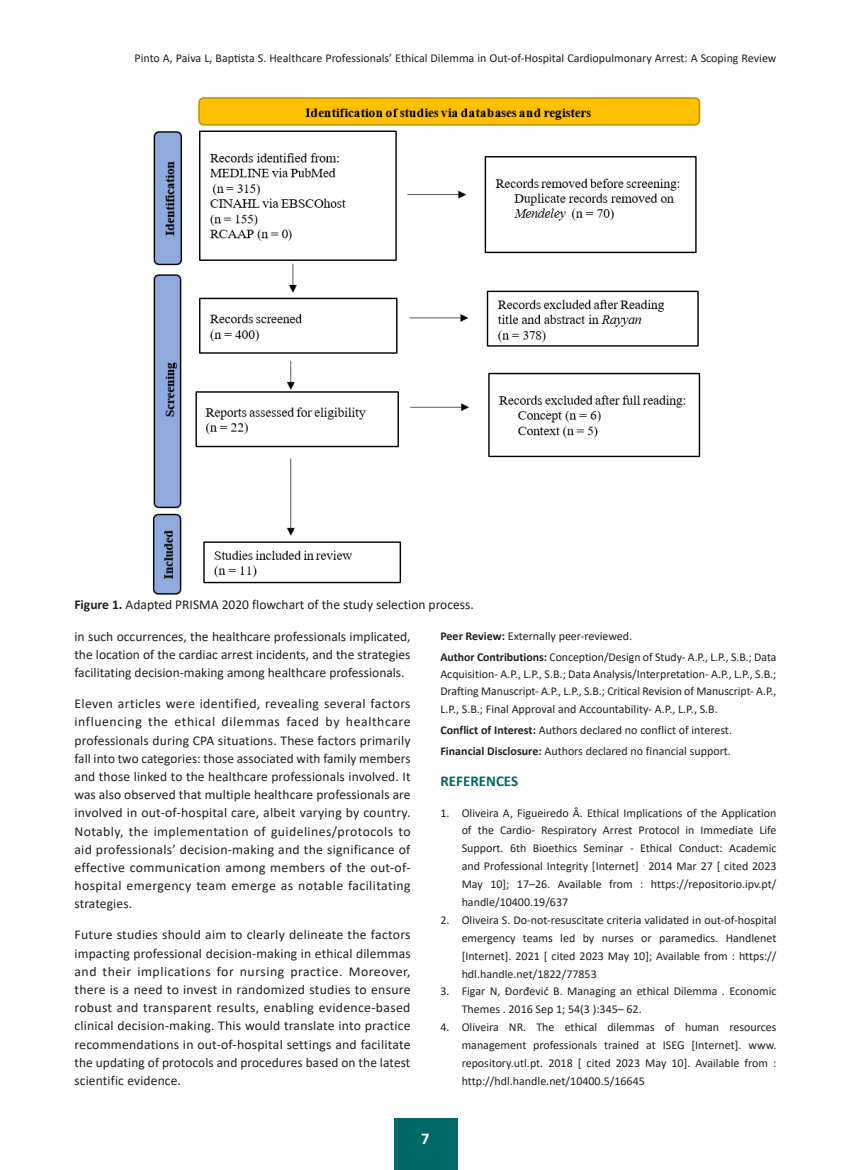
<style>
.page{position:relative;width:851px;height:1170px;background:#fff}
.page>*{position:absolute;margin:0;border:0;box-sizing:border-box;transform-origin:0 0}
.t1{font:700 16.5px "Calibri";color:#fff}
.İç_başlılk_1{font:700 15px "Calibri";color:#006866}
.Ana_metin{font:13.5px/18.1px "Calibri";color:#231f20;text-align:justify}
.References{font:12px/17.9px "Calibri";color:#231f20;text-align:justify}
.Onam{font:12px/17.1px "Calibri";color:#231f20;text-align:justify}
.s1{font-weight:700}
</style>
<div class="page">
<div style="left:393px;top:1118px;width:64px;height:51px;background:#006866"></div>
<img style="left:153px;top:97px;width:548px;height:498px">
<p class="References" style="left:134px;top:49px;width:643px">Pinto A, Paiva L, Baptista S. Healthcare Professionals’ Ethical Dilemma in Out-of-Hospital Cardiopulmonary Arrest: A Scoping Review</p>
<p class="Ana_metin" style="left:74px;top:595px;width:401px"><span class="s1">Figure 1.</span> Adapted PRISMA 2020 flowchart of the study selection process.</p>
<p class="Ana_metin" style="left:74px;top:627px;width:337px">in such occurrences, the healthcare professionals implicated, the location of the cardiac arrest incidents, and the strategies facilitating decision-making among healthcare professionals.</p>
<p class="Ana_metin" style="left:74px;top:694px;width:337px">Eleven articles were identified, revealing several factors influencing the ethical dilemmas faced by healthcare professionals during CPA situations. These factors primarily fall into two categories: those associated with family members and those linked to the healthcare professionals involved. It was also observed that multiple healthcare professionals are involved in out-of-hospital care, albeit varying by country.<br>Notably, the implementation of guidelines/protocols to aid professionals’ decision-making and the significance of effective communication among members of the out-of&shy;hospital emergency team emerge as notable facilitating strategies.</p>
<p class="Ana_metin" style="left:74px;top:925px;width:337px">Future studies should aim to clearly delineate the factors impacting professional decision-making in ethical dilemmas and their implications for nursing practice. Moreover, there is a need to invest in randomized studies to ensure robust and transparent results, enabling evidence-based clinical decision-making. This would translate into practice recommendations in out-of-hospital settings and facilitate the updating of protocols and procedures based on the latest scientific evidence.</p>
<p class="Onam" style="left:440px;top:627px;width:193px"><span class="s1">Peer Review:</span> Externally peer-reviewed.</p>
<p class="Onam" style="left:440px;top:648px;width:337px"><span class="s1">Author Contributions:</span> Conception/Design of Study- A.P., L.P., S.B.; Data Acquisition- A.P., L.P., S.B.; Data Analysis/Interpretation- A.P., L.P., S.B.; Drafting Manuscript- A.P., L.P., S.B.; Critical Revision of Manuscript- A.P., L.P., S.B.; Final Approval and Accountability- A.P., L.P., S.B.</p>
<p class="Onam" style="left:440px;top:721px;width:293px"><span class="s1">Conflict of Interest:</span> Authors declared no conflict of interest.</p>
<p class="Onam" style="left:440px;top:742px;width:292px"><span class="s1">Financial Disclosure:</span> Authors declared no financial support.</p>
<p class="İç_başlılk_1" style="left:440px;top:770px;width:79px">REFERENCES</p>
<p class="References" style="left:461px;top:803px;width:316px;text-indent:-21px">1. Oliveira A, Figueiredo Â. Ethical Implications of the Application of the Cardio- Respiratory Arrest Protocol in Immediate Life Support. 6th Bioethics Seminar - Ethical Conduct: Academic and Professional Integrity [Internet] <sup>.</sup> 2014 Mar 27 [ cited 2023<br>May 10]; 17–26. Available from : https://repositorio.ipv.pt/ handle/10400.19/637</p>
<p class="References" style="left:461px;top:910px;width:316px;text-indent:-21px">2. Oliveira S. Do-not-resuscitate criteria validated in out-of-hospital emergency teams led by nurses or paramedics. Handlenet [Internet]. 2021 [ cited 2023 May 10]; Available from : https:// hdl.handle.net/1822/77853</p>
<p class="References" style="left:461px;top:982px;width:316px;text-indent:-21px">3. Figar N, Đorđević B. Managing an ethical Dilemma . Economic<br>Themes . 2016 Sep 1; 54(3 ):345– 62.</p>
<p class="References" style="left:461px;top:1017px;width:316px;text-indent:-21px">4. Oliveira NR. The ethical dilemmas of human resources management professionals trained at ISEG [Internet]. www. repository.utl.pt. 2018 [ cited 2023 May 10]. Available from : http://hdl.handle.net/10400.5/16645</p>
<p class="t1" style="left:421px;top:1126px;width:10px">7</p>
</div>
